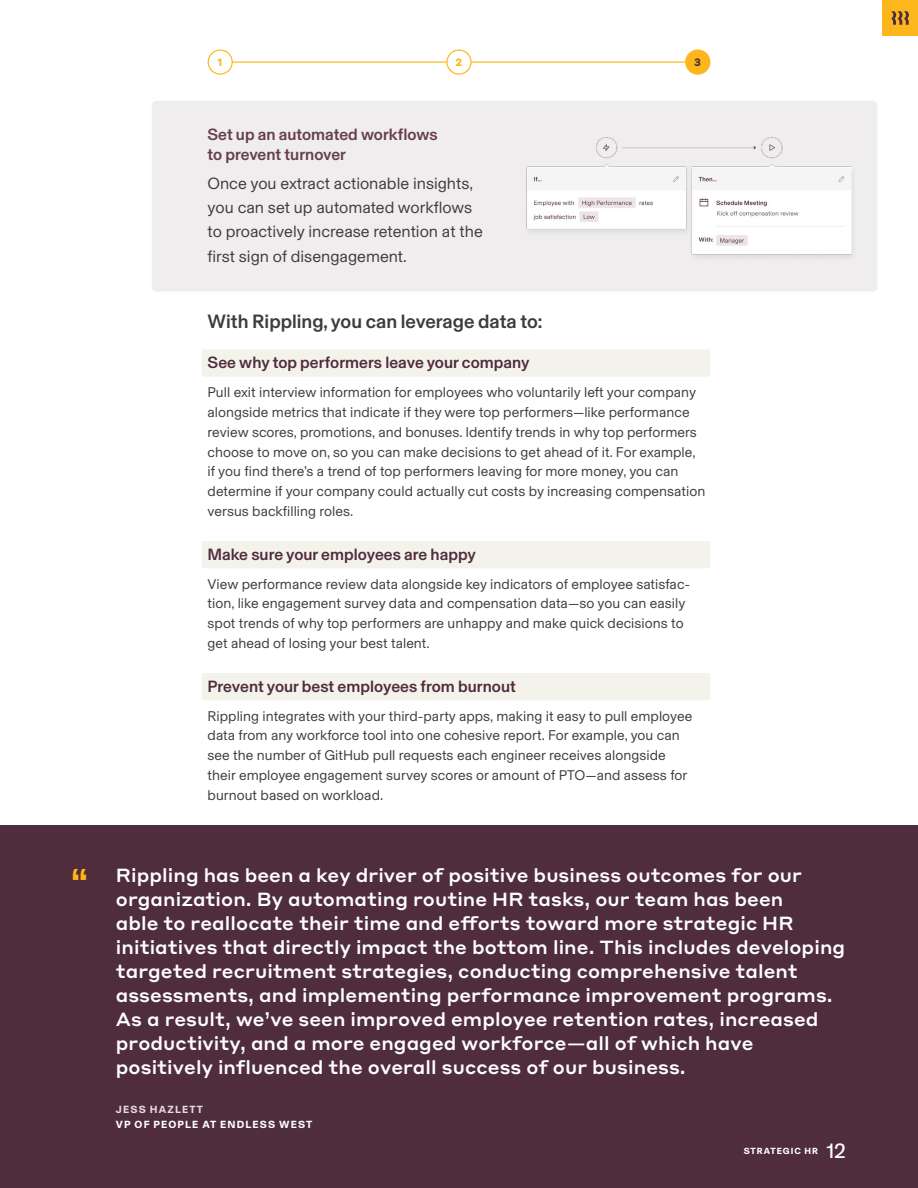
<style>
.page{position:relative;width:918px;height:1188px;background:#fff}
.page>*{position:absolute;margin:0;border:0;box-sizing:border-box;transform-origin:0 0}
.t1{font:21px "Basel Grotesk";color:#fff}
.t2{font:500 19.5px "Basel Grotesk";color:#3e3b3b}
.t3{font:500 18.75px/24px "Styrene A";letter-spacing:.005em;color:#fff}
.P2{font:16.5px/24.3px "Basel Grotesk";color:#3e3b3b}
.H4_boxed{font:500 16.5px "Basel Grotesk";color:#502d3c}
.t4{font:500 16.5px/19.5px "Basel Grotesk";color:#663d4f}
.P3{font:14.25px/19.8px "Basel Grotesk";letter-spacing:.005em;color:#3e3b3b}
.Label_-_SMALL_CAPS{font:700 10.5px/15px "Basel Grotesk";letter-spacing:.11em;color:#fff}
.t5{font:700 10.5px "Styrene A";color:#fdb71c}
.t6{font:700 10.5px "Styrene A";color:#502d3c}
.Folio{font:700 9px "Basel Grotesk";letter-spacing:.11em;color:#fff}
.s1{font-weight:700;font-size:30px;color:#fdb71c}
.s2{color:#e5d8de}
</style>
<div class="page">
<div style="left:882px;top:0;width:36px;height:36px;background:#fdb71c"></div>
<svg style="left:891px;top:11px;width:18px;height:14px"></svg>
<div style="left:202px;top:349px;width:508px;height:28px;background:#f4f3eb;border-radius:3px"></div>
<div style="left:202px;top:541px;width:508px;height:27px;background:#f4f3eb;border-radius:3px"></div>
<div style="left:202px;top:673px;width:508px;height:27px;background:#f4f3eb;border-radius:3px"></div>
<div style="left:152px;top:101px;width:725px;height:191px;background:#f0edee;border-radius:4px"></div>
<div style="left:0;top:826px;width:918px;height:362px;background:#502d3c"></div>
<img style="left:526px;top:137px;width:327px;height:121px">
<hr style="left:214px;top:61px;width:479px;height:2px;background:#fdb71c">
<div style="left:447px;top:50px;width:24px;height:24px;background:#fff;border-radius:50%"></div>
<div style="left:446px;top:49px;width:26px;height:26px;border:1px solid #fdb71c;border-radius:50%"></div>
<div style="left:208px;top:50px;width:24px;height:24px;background:#fff;border-radius:50%"></div>
<div style="left:208px;top:49px;width:25px;height:26px;border:1px solid #fdb71c;border-radius:50%"></div>
<div style="left:686px;top:50px;width:24px;height:24px;background:#fdb71c;border-radius:50%"></div>
<div style="left:685px;top:49px;width:25px;height:26px;border:1px solid #fdb71c;border-radius:50%"></div>
<p class="t5" style="left:218px;top:53px;width:6px">1</p>
<p class="t5" style="left:455px;top:53px;width:8px">2</p>
<p class="t6" style="left:694px;top:53px;width:8px">3</p>
<p class="t4" style="left:208px;top:124px;width:231px">Set up an automated workflows to prevent turnover</p>
<p class="P2" style="left:208px;top:170px;width:277px">Once you extract actionable insights, you can set up automated workflows to proactively increase retention at the first sign of disengagement.</p>
<h3 class="t2" style="left:208px;top:307px;width:336px">With Rippling, you can leverage data to:</h3>
<p class="H4_boxed" style="left:208px;top:351px;width:324px">See why top performers leave your company</p>
<p class="P3" style="left:208px;top:381px;width:499px">Pull exit interview information for employees who voluntarily left your company alongside metrics that indicate if they were top performers—like performance review scores, promotions, and bonuses. Identify trends in why top performers choose to move on, so you can make decisions to get ahead of it. For example, if you find there’s a trend of top performers leaving for more money, you can determine if your company could actually cut costs by increasing compensation versus backfilling roles.</p>
<p class="H4_boxed" style="left:208px;top:543px;width:270px">Make sure your employees are happy</p>
<p class="P3" style="left:208px;top:573px;width:484px">View performance review data alongside key indicators of employee satisfac&shy;tion, like engagement survey data and compensation data—so you can easily spot trends of why top performers are unhappy and make quick decisions to get ahead of losing your best talent.</p>
<p class="H4_boxed" style="left:208px;top:675px;width:310px">Prevent your best employees from burnout</p>
<p class="P3" style="left:208px;top:705px;width:486px">Rippling integrates with your third-party apps, making it easy to pull employee data from any workforce tool into one cohesive report. For example, you can see the number of GitHub pull requests each engineer receives alongside their employee engagement survey scores or amount of PTO—and assess for burnout based on workload.</p>
<p class="t3" style="left:116px;top:862px;width:731px;text-indent:-45px"><span class="s1">“</span> Rippling has been a key driver of positive business outcomes for our organization. By automating routine HR tasks, our team has been<br>able to reallocate their time and efforts toward more strategic HR initiatives that directly impact the bottom line. This includes developing targeted recruitment strategies, conducting comprehensive talent assessments, and implementing performance improvement programs.<br>As a result, we’ve seen improved employee retention rates, increased productivity, and a more engaged workforce—all of which have positively influenced the overall success of our business.</p>
<p class="Label_-_SMALL_CAPS" style="left:116px;top:1101px;width:198px"><span class="s2">JESS HAZLETT<br></span>VP OF PEOPLE AT ENDLESS WEST</p>
<p class="Folio" style="left:744px;top:1145px;width:76px">STRATEGIC HR</p>
<p class="t1" style="left:826px;top:1137px;width:21px">12</p>
</div>
